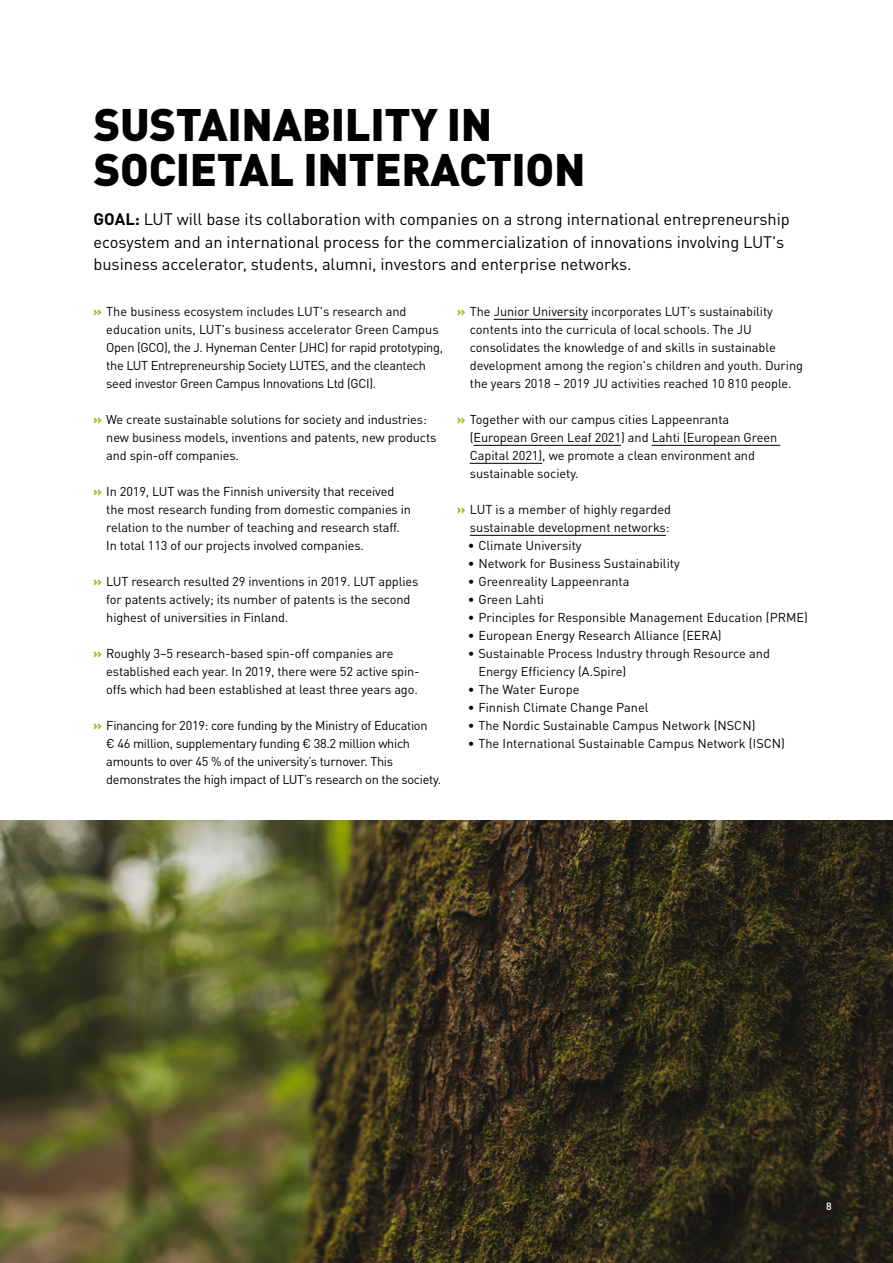
<style>
.page{position:relative;width:893px;height:1263px;background:#fff}
.page>*{position:absolute;margin:0;border:0;box-sizing:border-box;transform-origin:0 0}
.t1{font:900 45px/45px "DIN Pro";letter-spacing:-.01em;color:#000}
.t2{font:16.5px/22.5px "DIN Pro";letter-spacing:-.005em;color:#000}
.t3{font:12.75px/18px "DIN Pro";letter-spacing:-.01em;color:#000}
.t4{font:500 10.5px "DIN Pro";color:#fff}
.s1{font-weight:700}
.s2{font-weight:900;color:#95c11f}
</style>
<div class="page">
<hr style="left:494px;top:319px;width:94px;height:1px;background:#000">
<hr style="left:474px;top:445px;width:147px;height:1px;background:#000">
<hr style="left:652px;top:445px;width:128px;height:1px;background:#000">
<hr style="left:470px;top:463px;width:72px;height:1px;background:#000">
<hr style="left:470px;top:535px;width:196px;height:1px;background:#000">
<img style="left:0;top:821px;width:893px;height:442px">
<h1 class="t1" style="left:94px;top:96px;width:493px">SUSTAINABILITY IN<br>SOCIETAL INTERACTION</h1>
<p class="t2" style="left:94px;top:206px;width:698px"><span class="s1">GOAL:</span> LUT will base its collaboration with companies on a strong international entrepreneurship ecosystem and an international process for the commercialization of innovations involving LUT's business accelerator, students, alumni, investors and enterprise networks.</p>
<p class="t3" style="left:106px;top:301px;width:338px;text-indent:-13px"><span class="s2">»</span> The business ecosystem includes LUT's research and education units, LUT's business accelerator Green Campus Open (GCO), the J. Hyneman Center (JHC) for rapid prototyping, the LUT Entrepreneurship Society LUTES, and the cleantech seed investor Green Campus Innovations Ltd (GCI).</p>
<p class="t3" style="left:106px;top:409px;width:332px;text-indent:-13px"><span class="s2">»</span> We create sustainable solutions for society and industries: new business models, inventions and patents, new products and spin-off companies.</p>
<p class="t3" style="left:106px;top:481px;width:306px;text-indent:-13px"><span class="s2">»</span> In 2019, LUT was the Finnish university that received the most research funding from domestic companies in relation to the number of teaching and research staff.<br>In total 113 of our projects involved companies.</p>
<p class="t3" style="left:106px;top:571px;width:314px;text-indent:-13px"><span class="s2">»</span> LUT research resulted 29 inventions in 2019. LUT applies for patents actively; its number of patents is the second highest of universities in Finland.</p>
<p class="t3" style="left:106px;top:643px;width:315px;text-indent:-13px"><span class="s2">»</span> Roughly 3–5 research-based spin-off companies are established each year. In 2019, there were 52 active spin&shy;offs which had been established at least three years ago.</p>
<p class="t3" style="left:106px;top:715px;width:336px;text-indent:-13px"><span class="s2">»</span> Financing for 2019: core funding by the Ministry of Education<br>€ 46 million, supplementary funding € 38.2 million which amounts to over 45 % of the university’s turnover. This demonstrates the high impact of LUT’s research on the society.</p>
<p class="t3" style="left:470px;top:301px;width:335px;text-indent:-13px"><span class="s2">»</span> The Junior University incorporates LUT’s sustainability contents into the curricula of local schools. The JU consolidates the knowledge of and skills in sustainable development among the region's children and youth. During the years 2018 – 2019 JU activities reached 10 810 people.</p>
<p class="t3" style="left:470px;top:409px;width:309px;text-indent:-13px"><span class="s2">»</span> Together with our campus cities Lappeenranta (European Green Leaf 2021) and Lahti (European Green Capital 2021), we promote a clean environment and sustainable society.</p>
<p class="t3" style="left:457px;top:499px;width:216px;text-align:right"><span class="s2">»</span> LUT is a member of highly regarded sustainable development networks:</p>
<p class="t3" style="left:468px;top:535px;width:115px">• Climate University</p>
<p class="t3" style="left:468px;top:553px;width:214px">• Network for Business Sustainability</p>
<p class="t3" style="left:468px;top:571px;width:163px">• Greenreality Lappeenranta</p>
<p class="t3" style="left:468px;top:589px;width:78px">• Green Lahti</p>
<p class="t3" style="left:468px;top:607px;width:342px">• Principles for Responsible Management Education (PRME)</p>
<p class="t3" style="left:468px;top:625px;width:255px">• European Energy Research Alliance (EERA)</p>
<p class="t3" style="left:478px;top:643px;width:293px;text-indent:-11px">• Sustainable Process Industry through Resource and<br>Energy Efficiency (A.Spire)</p>
<p class="t3" style="left:468px;top:679px;width:113px">• The Water Europe</p>
<p class="t3" style="left:468px;top:697px;width:182px">• Finnish Climate Change Panel</p>
<p class="t3" style="left:468px;top:715px;width:289px">• The Nordic Sustainable Campus Network (NSCN)</p>
<p class="t3" style="left:468px;top:733px;width:319px">• The International Sustainable Campus Network (ISCN)</p>
<p class="t4" style="left:826px;top:1197px;width:7px">8</p>
</div>
